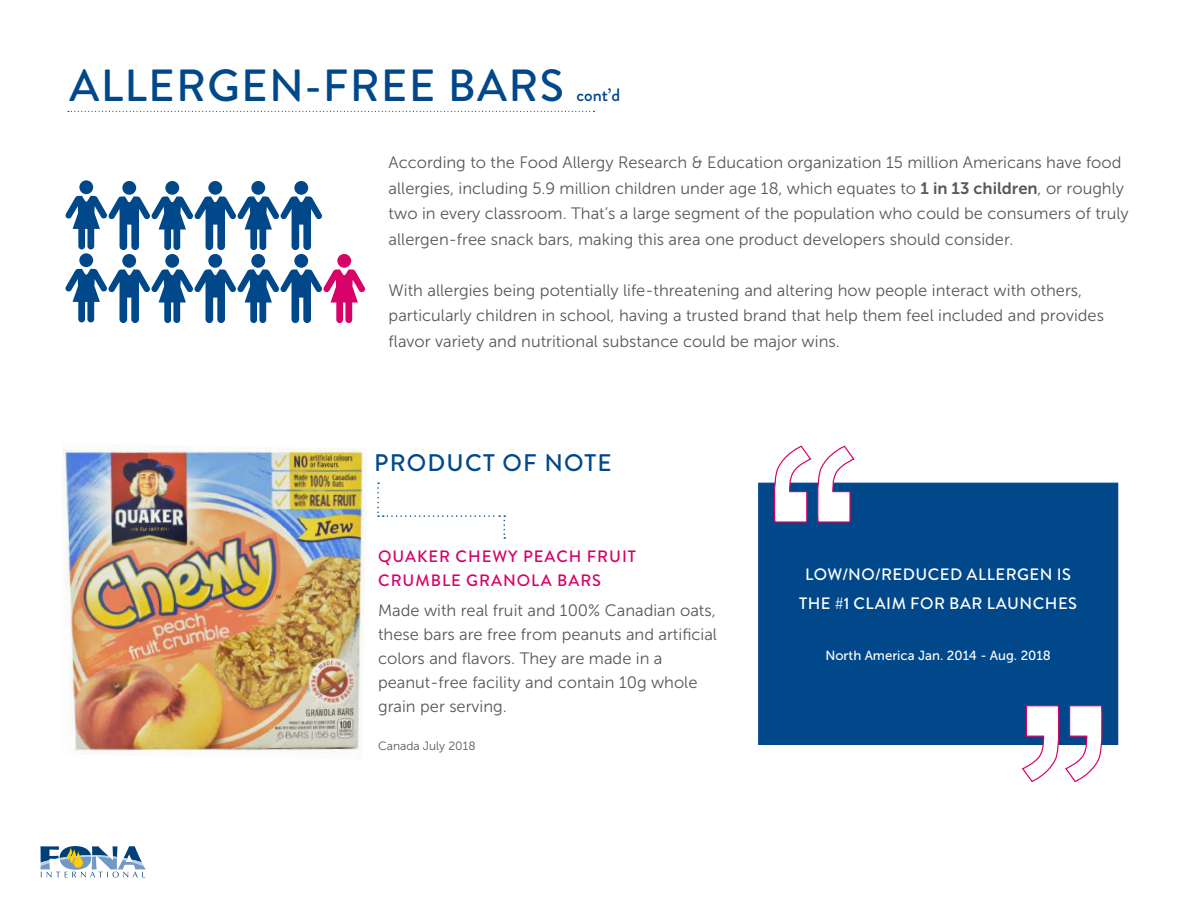
<style>
.page{position:relative;width:1188px;height:918px;background:#fff}
.page>*{position:absolute;margin:0;border:0;box-sizing:border-box;transform-origin:0 0}
.t1{font:500 45px "Brandon Grotesque";letter-spacing:.03em;color:#00488a}
.t2{font:500 24px "Brandon Grotesque";letter-spacing:.05em;color:#00488a}
.t3{font:500 18px "Brandon Grotesque";color:#00488a}
.t4{font:16.5px/25.5px "Museo Sans 300";color:#57585a}
.t5{font:500 16.5px/29.7px "Brandon Grotesque";letter-spacing:.03em;color:#fff;text-align:center}
.t6{font:500 16.5px/24px "Brandon Grotesque";letter-spacing:.06em;color:#d60268}
.t7{font:13.2px "Museo Sans 500";color:#fff}
.t8{font:12px "Museo Sans 300";color:#57585a}
.s1{font-family:"Museo Sans 700"}
</style>
<div class="page">
<svg style="left:40px;top:846px;width:106px;height:32px"></svg>
<img style="left:62px;top:444px;width:304px;height:311px">
<svg style="left:65px;top:180px;width:300px;height:143px"></svg>
<div style="left:758px;top:483px;width:360px;height:262px;background:#00488a;border:1px solid #00488a"></div>
<svg style="left:1022px;top:705px;width:81px;height:77px"></svg>
<svg style="left:774px;top:446px;width:81px;height:77px"></svg>
<svg style="left:68px;top:111px;width:526px;height:1px"></svg>
<svg style="left:377px;top:482px;width:128px;height:57px"></svg>
<h1 class="t1" style="left:70px;top:55px;width:496px">ALLERGEN-FREE BARS</h1>
<p class="t3" style="left:576px;top:83px;width:45px">cont’d</p>
<p class="t4" style="left:389px;top:150px;width:742px">According to the Food Allergy Research &amp; Education organization 15 million Americans have food allergies, including 5.9 million children under age 18, which equates to <span class="s1">1 in 13 children</span>, or roughly two in every classroom. That’s a large segment of the population who could be consumers of truly allergen-free snack bars, making this area one product developers should consider.</p>
<p class="t4" style="left:389px;top:277px;width:717px">With allergies being potentially life-threatening and altering how people interact with others, particularly children in school, having a trusted brand that help them feel included and provides flavor variety and nutritional substance could be major wins.</p>
<h2 class="t2" style="left:374px;top:446px;width:239px">PRODUCT OF NOTE</h2>
<p class="t6" style="left:378px;top:545px;width:259px">QUAKER CHEWY PEACH FRUIT<br>CRUMBLE GRANOLA BARS</p>
<p class="t4" style="left:378px;top:599px;width:340px;line-height:24px">Made with real fruit and 100% Canadian oats, these bars are free from peanuts and artificial colors and flavors. They are made in a peanut-free facility and contain 10g whole grain per serving.</p>
<p class="t8" style="left:378px;top:739px;width:99px">Canada July 2018</p>
<p class="t5" style="left:799px;top:559px;width:279px">LOW/NO/REDUCED ALLERGEN IS<br>THE #1 CLAIM FOR BAR LAUNCHES</p>
<p class="t7" style="left:825px;top:648px;width:227px">North America Jan. 2014 - Aug. 2018</p>
</div>
